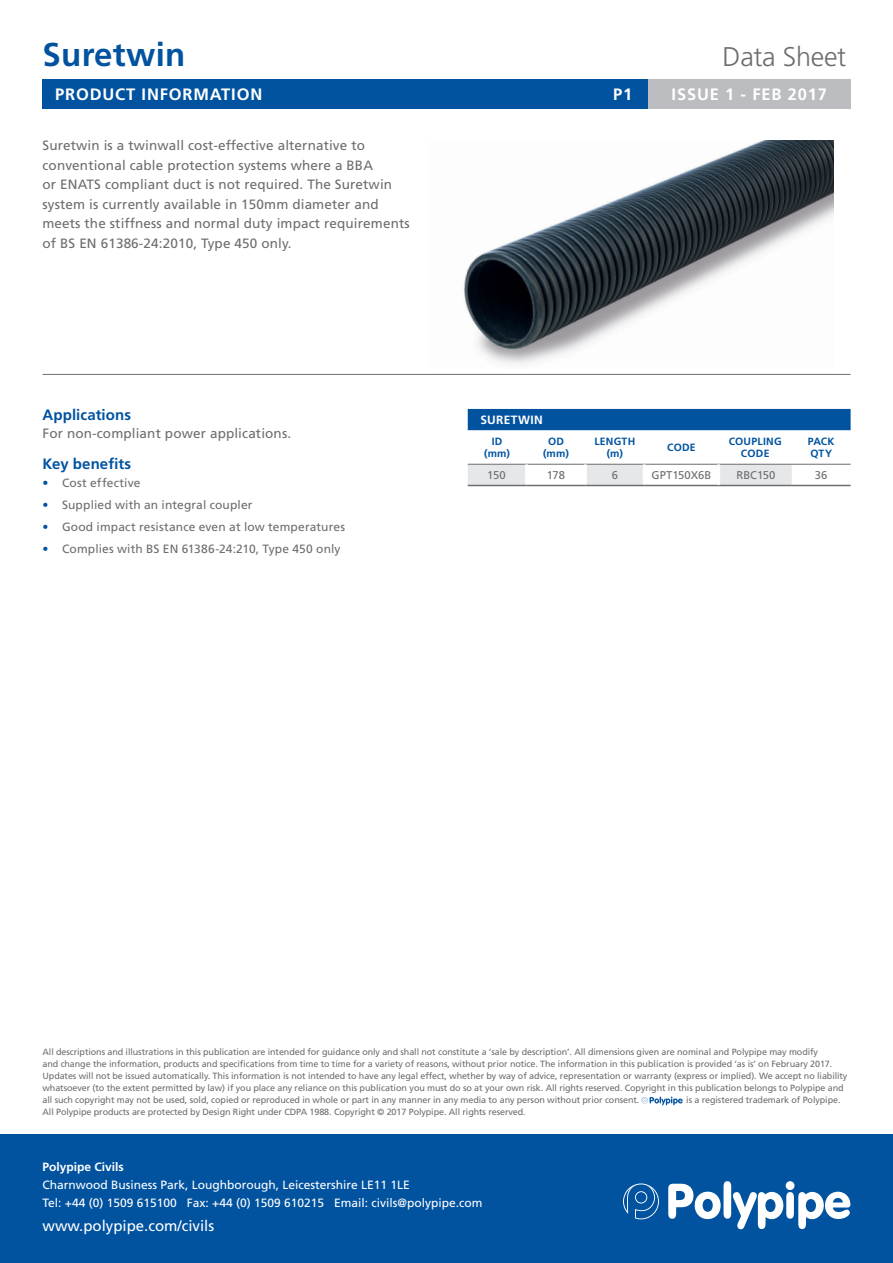
<style>
.page{position:relative;width:893px;height:1263px;background:#fff}
.page>*{position:absolute;margin:0;border:0;box-sizing:border-box;transform-origin:0 0}
.t1{font:700 33px "Frutiger LT Std";letter-spacing:.01em;color:#0153a0}
.t2{font:300 27px "Frutiger LT Std";letter-spacing:-.01em;color:#6c6d70}
.t3{font:700 16.5px "Frutiger LT Std";letter-spacing:.05em;color:#fff}
.t4{font:15px "Frutiger LT Std";color:#fff}
.t5{font:700 15px "Frutiger LT Std";letter-spacing:.005em;color:#0153a0}
.t6{font:13.5px/19.5px "Frutiger LT Std";letter-spacing:.01em;color:#6c6d70}
.t7{font:12px "Frutiger LT Std";letter-spacing:.01em;color:#6c6d70}
.t8{font:12px/18px "Frutiger LT Std";color:#fff}
.t9{font:700 12px "Frutiger LT Std";color:#fff}
.t10{font:700 12px "Frutiger LT Std";letter-spacing:.025em;color:#fff}
.t11{font:11.25px "Frutiger LT Std";color:#6c6d70}
.t12{font:700 10.5px/12px "Frutiger LT Std";letter-spacing:.02em;color:#0153a0;text-align:center}
.t13{font:9px/12px "Frutiger LT Std";letter-spacing:-.01em;color:#6c6d70}
.s1{color:#0153a0}
</style>
<div class="page">
<img style="left:463px;top:140px;width:370px;height:224px">
<svg style="left:642px;top:1096px;width:41px;height:9px"></svg>
<hr style="left:43px;top:374px;width:807px;height:1px;background:#6c6d70">
<div style="left:0;top:1134px;width:893px;height:129px;background:#0153a0"></div>
<svg style="left:623px;top:1183px;width:36px;height:36px"></svg>
<svg style="left:668px;top:1181px;width:182px;height:48px"></svg>
<div style="left:43px;top:79px;width:605px;height:29px;background:#0153a0"></div>
<div style="left:648px;top:79px;width:202px;height:29px;background:#bcbdc0"></div>
<div style="left:468px;top:409px;width:383px;height:21px;background:#0153a0"></div>
<svg style="left:468px;top:465px;width:324px;height:20px"></svg>
<hr style="left:468px;top:464px;width:59px;height:1px;background:#6c6d70">
<hr style="left:527px;top:464px;width:58px;height:1px;background:#6c6d70">
<hr style="left:585px;top:464px;width:59px;height:1px;background:#6c6d70">
<hr style="left:644px;top:464px;width:75px;height:1px;background:#6c6d70">
<hr style="left:719px;top:464px;width:73px;height:1px;background:#6c6d70">
<hr style="left:792px;top:464px;width:59px;height:1px;background:#6c6d70">
<hr style="left:525px;top:464px;width:3px;height:21px;background:#fff">
<hr style="left:584px;top:464px;width:3px;height:21px;background:#fff">
<hr style="left:643px;top:464px;width:3px;height:21px;background:#fff">
<hr style="left:468px;top:485px;width:59px;height:1px;background:#6c6d70">
<hr style="left:527px;top:485px;width:58px;height:1px;background:#6c6d70">
<hr style="left:585px;top:485px;width:59px;height:1px;background:#6c6d70">
<hr style="left:644px;top:485px;width:75px;height:1px;background:#6c6d70">
<hr style="left:719px;top:485px;width:73px;height:1px;background:#6c6d70">
<hr style="left:792px;top:485px;width:59px;height:1px;background:#6c6d70">
<hr style="left:717px;top:464px;width:3px;height:21px;background:#fff">
<h1 class="t1" style="left:43px;top:35px;width:144px">Suretwin</h1>
<h2 class="t2" style="left:723px;top:41px;width:125px">Data Sheet</h2>
<h3 class="t3" style="left:55px;top:84px;width:208px">PRODUCT INFORMATION</h3>
<h3 class="t3" style="left:613px;top:84px;width:21px">P1</h3>
<h3 class="t3" style="left:672px;top:84px;width:157px">ISSUE 1 - FEB 2017</h3>
<p class="t6" style="left:43px;top:136px;width:369px">Suretwin is a twinwall cost-effective alternative to conventional cable protection systems where a BBA<br>or ENATS compliant duct is not required. The Suretwin system is currently available in 150mm diameter and meets the stiffness and normal duty impact requirements of BS EN 61386-24:2010, Type 450 only.</p>
<h3 class="t5" style="left:43px;top:406px;width:90px">Applications</h3>
<h3 class="t6" style="left:43px;top:423px;width:250px">For non-compliant power applications.</h3>
<h3 class="t5" style="left:43px;top:455px;width:90px">Key benefits</h3>
<h3 class="t7" style="left:43px;top:475px;width:99px"><span class="s1">•</span> Cost effective</h3>
<h3 class="t7" style="left:43px;top:498px;width:212px"><span class="s1">•</span> Supplied with an integral coupler</h3>
<h3 class="t7" style="left:43px;top:520px;width:304px"><span class="s1">•</span> Good impact resistance even at low temperatures</h3>
<h3 class="t7" style="left:43px;top:542px;width:300px"><span class="s1">•</span> Complies with BS EN 61386-24:210, Type 450 only</h3>
<h3 class="t10" style="left:480px;top:412px;width:64px">SURETWIN</h3>
<p class="t12" style="left:484px;top:435px;width:27px">ID (mm)</p>
<p class="t12" style="left:543px;top:435px;width:27px">OD (mm)</p>
<p class="t12" style="left:594px;top:435px;width:42px">LENGTH (m)</p>
<p class="t12" style="left:667px;top:441px;width:30px">CODE</p>
<p class="t12" style="left:729px;top:435px;width:55px">COUPLING<br>CODE</p>
<p class="t12" style="left:808px;top:435px;width:28px;text-align:left">PACK<br>QTY</p>
<p class="t11" style="left:487px;top:468px;width:20px">150</p>
<p class="t11" style="left:547px;top:468px;width:20px">178</p>
<p class="t11" style="left:612px;top:468px;width:8px">6</p>
<p class="t11" style="left:651px;top:468px;width:62px">GPT150X6B</p>
<p class="t11" style="left:736px;top:468px;width:40px">RBC150</p>
<p class="t11" style="left:815px;top:468px;width:14px">36</p>
<p class="t13" style="left:43px;top:1046px;width:806px">All descriptions and illustrations in this publication are intended for guidance only and shall not constitute a ‘sale by description’. All dimensions given are nominal and Polypipe may modify<br>and change the information, products and specifications from time to time for a variety of reasons, without prior notice. The information in this publication is provided ‘as is’ on February 2017.<br>Updates will not be issued automatically. This information is not intended to have any legal effect, whether by way of advice, representation or warranty (express or implied). We accept no liability whatsoever (to the extent permitted by law) if you place any reliance on this publication you must do so at your own risk. All rights reserved. Copyright in this publication belongs to Polypipe and all such copyright may not be used, sold, copied or reproduced in whole or part in any manner in any media to any person without prior consent.</p>
<p class="t13" style="left:686px;top:1094px;width:156px">is a registered trademark of Polypipe.</p>
<p class="t13" style="left:43px;top:1106px;width:485px">All Polypipe products are protected by Design Right under CDPA 1988. Copyright © 2017 Polypipe. All rights reserved.</p>
<h3 class="t9" style="left:43px;top:1160px;width:83px">Polypipe Civils</h3>
<h3 class="t8" style="left:43px;top:1176px;width:441px">Charnwood Business Park, Loughborough, Leicestershire LE11 1LE<br>Tel: +44 (0) 1509 615100 Fax: +44 (0) 1509 610215 Email: civils@polypipe.com</h3>
<h3 class="t4" style="left:43px;top:1217px;width:173px">www.polypipe.com/civils</h3>
</div>
